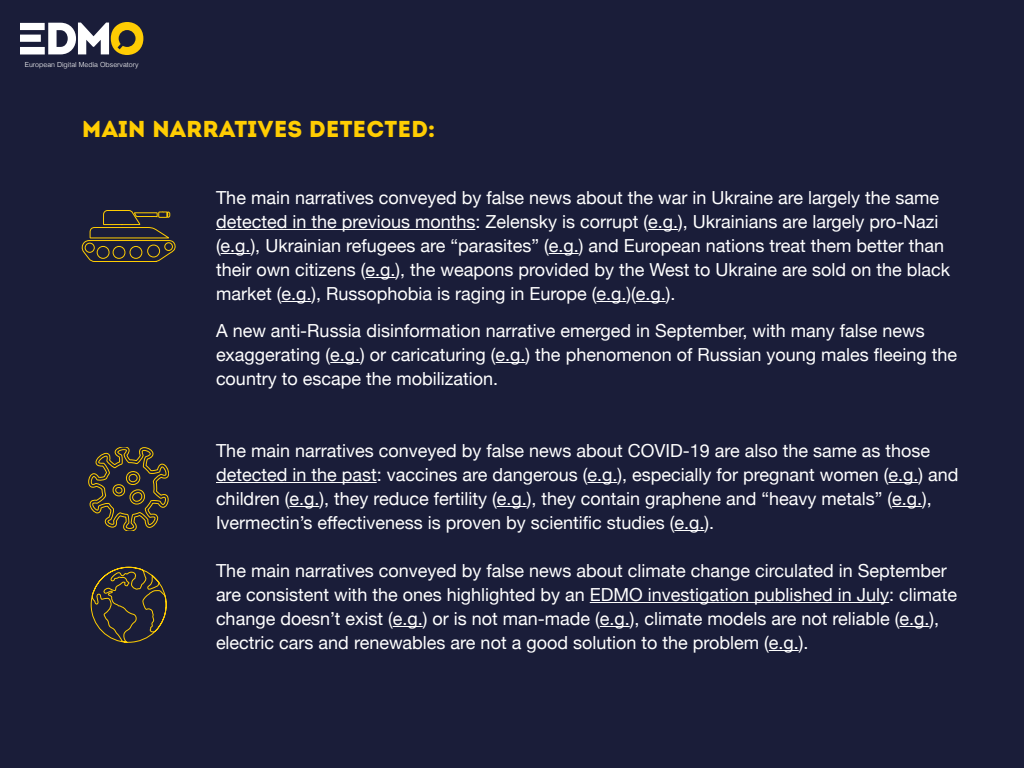
<style>
.page{position:relative;width:1024px;height:768px;background:#1a1d39}
.page>*{position:absolute;margin:0;border:0;box-sizing:border-box;transform-origin:0 0}
.t1{font:23px "Intro Demo Black Caps";color:#ffcd02}
.t2{font:18px/24px "Helvetica Neue";color:#fff}
.t3{font:300 7px "Helvetica";color:#fff}
</style>
<div class="page">
<svg style="left:20px;top:22px;width:123px;height:33px"></svg>
<hr style="left:216px;top:229px;width:259px;height:1px;background:#fff">
<hr style="left:648px;top:229px;width:30px;height:1px;background:#fff">
<hr style="left:221px;top:253px;width:30px;height:1px;background:#fff">
<hr style="left:549px;top:253px;width:30px;height:1px;background:#fff">
<hr style="left:366px;top:277px;width:30px;height:1px;background:#fff">
<hr style="left:281px;top:301px;width:30px;height:1px;background:#fff">
<hr style="left:596px;top:301px;width:30px;height:1px;background:#fff">
<hr style="left:636px;top:301px;width:30px;height:1px;background:#fff">
<hr style="left:330px;top:362px;width:30px;height:1px;background:#fff">
<hr style="left:496px;top:362px;width:30px;height:1px;background:#fff">
<hr style="left:216px;top:482px;width:161px;height:1px;background:#fff">
<hr style="left:587px;top:482px;width:30px;height:1px;background:#fff">
<hr style="left:888px;top:482px;width:30px;height:1px;background:#fff">
<hr style="left:289px;top:506px;width:30px;height:1px;background:#fff">
<hr style="left:497px;top:506px;width:30px;height:1px;background:#fff">
<hr style="left:892px;top:506px;width:30px;height:1px;background:#fff">
<hr style="left:674px;top:530px;width:30px;height:1px;background:#fff">
<hr style="left:590px;top:602px;width:299px;height:1px;background:#fff">
<hr style="left:393px;top:626px;width:30px;height:1px;background:#fff">
<hr style="left:600px;top:626px;width:30px;height:1px;background:#fff">
<hr style="left:900px;top:626px;width:30px;height:1px;background:#fff">
<hr style="left:769px;top:650px;width:30px;height:1px;background:#fff">
<svg style="left:89px;top:447px;width:80px;height:84px"></svg>
<svg style="left:81px;top:210px;width:95px;height:52px"></svg>
<svg style="left:90px;top:566px;width:77px;height:77px"></svg>
<p class="t3" style="left:25px;top:62px;width:115px">European Digital Media Observatory</p>
<p class="t1" style="left:82px;top:115px;width:355px">MAIN NARRATIVES DETECTED:</p>
<p class="t2" style="left:216px;top:185px;width:736px">The main narratives conveyed by false news about the war in Ukraine are largely the same detected in the previous months: Zelensky is corrupt (e.g.), Ukrainians are largely pro-Nazi (e.g.), Ukrainian refugees are “parasites” (e.g.) and European nations treat them better than their own citizens (e.g.), the weapons provided by the West to Ukraine are sold on the black market (e.g.), Russophobia is raging in Europe (e.g.)(e.g.).</p>
<p class="t2" style="left:216px;top:318px;width:743px">A new anti-Russia disinformation narrative emerged in September, with many false news exaggerating (e.g.) or caricaturing (e.g.) the phenomenon of Russian young males fleeing the country to escape the mobilization.</p>
<p class="t2" style="left:216px;top:438px;width:744px">The main narratives conveyed by false news about COVID-19 are also the same as those detected in the past: vaccines are dangerous (e.g.), especially for pregnant women (e.g.) and children (e.g.), they reduce fertility (e.g.), they contain graphene and “heavy metals” (e.g.), Ivermectin’s effectiveness is proven by scientific studies (e.g.).</p>
<p class="t2" style="left:216px;top:558px;width:743px">The main narratives conveyed by false news about climate change circulated in September are consistent with the ones highlighted by an EDMO investigation published in July: climate change doesn’t exist (e.g.) or is not man-made (e.g.), climate models are not reliable (e.g.), electric cars and renewables are not a good solution to the problem (e.g.).</p>
</div>
